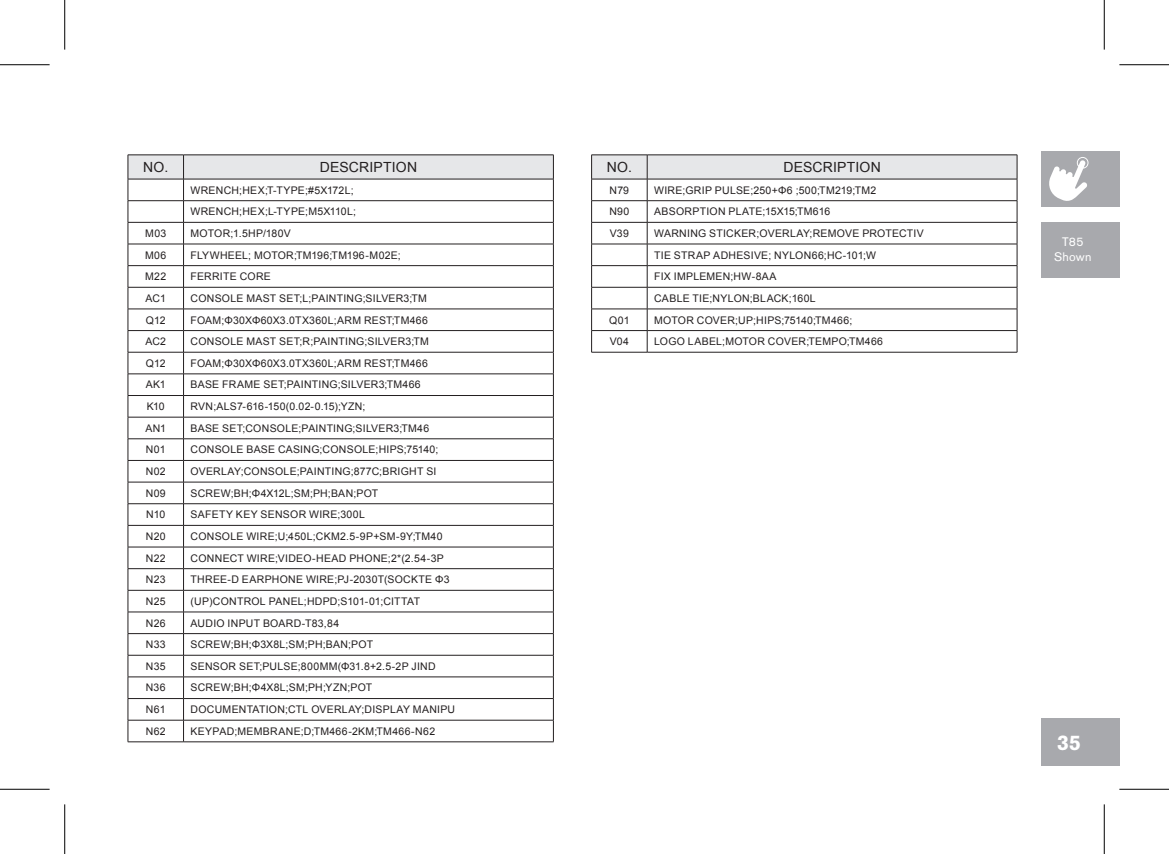
<style>
.page{position:relative;width:1169px;height:854px;background:#fff}
.page>*{position:absolute;margin:0;border:0;box-sizing:border-box;transform-origin:0 0}
.t1{font:700 21px "Akzidenz Grotesk BE";color:#fff}
.t2{font:14px "Arial";letter-spacing:.015em;color:#231f20}
.t3{font:12.25px/14.7px "Akzidenz Grotesk BE";letter-spacing:.025em;color:#fff;text-align:center}
.t4{font:10.5px/21.7px "Arial";letter-spacing:.025em;color:#231f20}
.t5{font:10.5px "Arial";color:#231f20}
.t6{font:10.5px "Arial";letter-spacing:-.005em;color:#231f20}
</style>
<div class="page">
<div style="left:1041px;top:718px;width:78px;height:48px;background:#a8a9ad"></div>
<div style="left:1041px;top:151px;width:78px;height:55px;background:#a8a9ad"></div>
<svg style="left:1049px;top:157px;width:39px;height:44px"></svg>
<div style="left:1041px;top:222px;width:78px;height:55px;background:#a8a9ad"></div>
<svg style="left:128px;top:155px;width:426px;height:587px"></svg>
<hr style="left:128px;top:179px;width:56px;height:1px;background:#231f20">
<hr style="left:184px;top:179px;width:370px;height:1px;background:#231f20">
<hr style="left:128px;top:742px;width:56px;height:1px;background:#231f20">
<hr style="left:184px;top:742px;width:370px;height:1px;background:#231f20">
<hr style="left:591px;top:352px;width:56px;height:1px;background:#231f20">
<hr style="left:647px;top:352px;width:370px;height:1px;background:#231f20">
<svg style="left:591px;top:155px;width:427px;height:197px"></svg>
<hr style="left:591px;top:179px;width:56px;height:1px;background:#231f20">
<hr style="left:647px;top:179px;width:370px;height:1px;background:#231f20">
<hr style="left:0;top:64px;width:50px;height:1px;background:#000">
<hr style="left:1119px;top:64px;width:50px;height:1px;background:#000">
<hr style="left:0;top:789px;width:50px;height:1px;background:#000">
<hr style="left:1119px;top:789px;width:50px;height:1px;background:#000">
<hr style="left:64px;top:0;width:1px;height:50px;background:#000">
<hr style="left:64px;top:804px;width:1px;height:50px;background:#000">
<hr style="left:1104px;top:0;width:1px;height:50px;background:#000">
<hr style="left:1104px;top:804px;width:1px;height:50px;background:#000">
<h2 class="t2" style="left:143px;top:158px;width:26px">NO.</h2>
<h2 class="t2" style="left:320px;top:158px;width:99px">DESCRIPTION</h2>
<p class="t4" style="left:191px;top:179px;width:10px">WRENC</p>
<p class="t4" style="left:232px;top:179px;width:124px">H;HEX;T-TYPE ;#5X172L;</p>
<p class="t4" style="left:191px;top:201px;width:10px">WRENC</p>
<p class="t4" style="left:232px;top:201px;width:126px">H;HEX;L-TYPE;M5X110L;</p>
<p class="t4" style="left:145px;top:223px;width:23px">M03</p>
<p class="t4" style="left:191px;top:223px;width:9px">MOTOR</p>
<p class="t4" style="left:230px;top:223px;width:62px">;1.5H P/180V</p>
<p class="t4" style="left:145px;top:244px;width:23px">M06</p>
<p class="t4" style="left:191px;top:244px;width:82px">FLYWHEEL; MOTOR</p>
<p class="t4" style="left:294px;top:244px;width:108px">;TM196;TM196-M02E;</p>
<p class="t4" style="left:145px;top:266px;width:23px">M22</p>
<p class="t4" style="left:191px;top:266px;width:82px">FERRITE CORE</p>
<p class="t4" style="left:146px;top:287px;width:22px">AC1</p>
<p class="t4" style="left:191px;top:287px;width:17px">CONSO</p>
<p class="t4" style="left:230px;top:287px;width:102px">LE MAST SET;L;PAINTIN</p>
<p class="t4" style="left:354px;top:287px;width:36px">G;SI LVER</p>
<p class="t4" style="left:404px;top:287px;width:23px">3;TM</p>
<p class="t4" style="left:146px;top:309px;width:21px">Q12</p>
<p class="t4" style="left:191px;top:309px;width:16px">FOAM</p>
<p class="t4" style="left:222px;top:309px;width:158px">;Φ30XΦ60X3.0TX360L;ARM REST</p>
<p class="t4" style="left:392px;top:309px;width:38px">;TM466</p>
<p class="t4" style="left:145px;top:331px;width:22px">AC2</p>
<p class="t4" style="left:191px;top:331px;width:17px">CONSO</p>
<p class="t4" style="left:230px;top:331px;width:104px">LE MAST SET;R;PAINTIN</p>
<p class="t4" style="left:356px;top:331px;width:36px">G;SI LVER</p>
<p class="t4" style="left:405px;top:331px;width:23px">3;TM</p>
<p class="t4" style="left:146px;top:352px;width:21px">Q12</p>
<p class="t4" style="left:191px;top:352px;width:16px">FOAM</p>
<p class="t4" style="left:222px;top:352px;width:158px">;Φ30XΦ60X3.0TX360L;ARM REST</p>
<p class="t4" style="left:392px;top:352px;width:38px">;TM466</p>
<p class="t4" style="left:146px;top:374px;width:21px">AK 1</p>
<p class="t4" style="left:191px;top:374px;width:117px">BASE FRAME SET;PAINTIN</p>
<p class="t4" style="left:330px;top:374px;width:36px">G;SI LVER</p>
<p class="t4" style="left:379px;top:374px;width:44px">3;TM466</p>
<p class="t4" style="left:147px;top:396px;width:20px">K10</p>
<p class="t4" style="left:191px;top:396px;width:176px">RVN;ALS7-616-150(0.02-0.15);YZN;</p>
<p class="t4" style="left:145px;top:417px;width:22px">AN1</p>
<p class="t4" style="left:191px;top:417px;width:40px">BASE SET</p>
<p class="t4" style="left:242px;top:417px;width:20px">;CONSO</p>
<p class="t4" style="left:285px;top:417px;width:37px">LE;PAINTIN</p>
<p class="t4" style="left:344px;top:417px;width:36px">G;SI LVER</p>
<p class="t4" style="left:393px;top:417px;width:37px">3;TM46</p>
<p class="t4" style="left:146px;top:439px;width:21px">N01</p>
<p class="t4" style="left:191px;top:439px;width:17px">CONSO</p>
<p class="t4" style="left:230px;top:439px;width:109px">LE BASE CASIN G;CONSO</p>
<p class="t4" style="left:363px;top:439px;width:77px">LE;H IPS;75140;</p>
<p class="t4" style="left:146px;top:461px;width:21px">N02</p>
<p class="t4" style="left:191px;top:461px;width:17px">OVER</p>
<p class="t4" style="left:221px;top:461px;width:40px">LAY;CONSO</p>
<p class="t4" style="left:284px;top:461px;width:37px">LE;PAINTIN</p>
<p class="t4" style="left:343px;top:461px;width:90px">G;877C;BRIGHT SI</p>
<p class="t4" style="left:146px;top:482px;width:22px">N09</p>
<p class="t4" style="left:191px;top:482px;width:189px">SCREW;BH;Φ4X12L;SM;PH;BAN;POT</p>
<p class="t4" style="left:146px;top:504px;width:21px">N10</p>
<p class="t4" style="left:191px;top:504px;width:175px">SAFETY KEY SENSOR WIRE;300L</p>
<p class="t4" style="left:146px;top:526px;width:21px">N20</p>
<p class="t4" style="left:191px;top:526px;width:17px">CONSO</p>
<p class="t4" style="left:230px;top:526px;width:24px">LE WIRE</p>
<p class="t4" style="left:275px;top:526px;width:169px">;U;450L;CKM2.5-9P+SM -9Y;TM40</p>
<p class="t4" style="left:146px;top:547px;width:21px">N22</p>
<p class="t4" style="left:191px;top:547px;width:17px">CONNECT</p>
<p class="t4" style="left:247px;top:547px;width:8px">WIRE</p>
<p class="t4" style="left:275px;top:547px;width:18px">;VIDEO</p>
<p class="t4" style="left:312px;top:547px;width:61px">-HEAD PHONE</p>
<p class="t4" style="left:388px;top:547px;width:57px">;2*(2.54-3P</p>
<p class="t4" style="left:146px;top:569px;width:21px">N23</p>
<p class="t4" style="left:191px;top:569px;width:15px">THREE</p>
<p class="t4" style="left:227px;top:569px;width:31px">-D EARPHONE</p>
<p class="t4" style="left:306px;top:569px;width:97px">WIRE;PJ-2030T(SOCKTE</p>
<p class="t4" style="left:435px;top:569px;width:16px">Φ3</p>
<p class="t4" style="left:146px;top:590px;width:21px">N25</p>
<p class="t4" style="left:191px;top:590px;width:39px">(UP)CONTRO</p>
<p class="t5" style="left:260px;top:594px;width:162px">L PANEL;H DPD;S101-01;CITTAT</p>
<p class="t4" style="left:146px;top:612px;width:21px">N26</p>
<p class="t4" style="left:191px;top:612px;width:22px">AUDIO</p>
<p class="t4" style="left:228px;top:612px;width:113px">INPUT BOARD-T83,84</p>
<p class="t4" style="left:146px;top:634px;width:21px">N33</p>
<p class="t4" style="left:191px;top:634px;width:184px">SCREW;BH;Φ3X8L;SM;PH;BAN;POT</p>
<p class="t4" style="left:146px;top:655px;width:21px">N35</p>
<p class="t4" style="left:191px;top:655px;width:16px">SENSOR</p>
<p class="t4" style="left:239px;top:655px;width:39px">SET;PULSE</p>
<p class="t4" style="left:298px;top:655px;width:138px">;800MM(Φ31.8+2.5-2P JI ND</p>
<p class="t4" style="left:146px;top:677px;width:21px">N36</p>
<p class="t4" style="left:191px;top:677px;width:183px">SCREW;BH;Φ4X8L;SM;PH;YZN;POT</p>
<p class="t4" style="left:146px;top:699px;width:21px">N61</p>
<p class="t4" style="left:191px;top:699px;width:49px">DOCUMENT</p>
<p class="t4" style="left:253px;top:699px;width:14px">ATION</p>
<p class="t4" style="left:285px;top:699px;width:43px">;CTL OVER</p>
<p class="t4" style="left:342px;top:699px;width:115px">LAY;DISPLAY MANIPU</p>
<p class="t4" style="left:146px;top:720px;width:21px">N62</p>
<p class="t4" style="left:191px;top:720px;width:246px">KEYPAD;MEMBRANE;D;TM466-2KM ;TM466-N62</p>
<h2 class="t2" style="left:607px;top:158px;width:26px">NO.</h2>
<h2 class="t2" style="left:783px;top:158px;width:99px">DESCRIPTION</h2>
<p class="t4" style="left:610px;top:179px;width:21px">N79</p>
<p class="t4" style="left:654px;top:179px;width:76px">WIRE;GRIP PULSE</p>
<p class="t4" style="left:750px;top:179px;width:127px">;250+Φ6 ;500;TM219;TM2</p>
<p class="t4" style="left:609px;top:201px;width:22px">N90</p>
<p class="t4" style="left:654px;top:201px;width:9px">ABSORPTION</p>
<p class="t6" style="left:729px;top:205px;width:103px">PLATE;15X15;TM616</p>
<p class="t4" style="left:610px;top:223px;width:21px">V39</p>
<p class="t4" style="left:654px;top:223px;width:25px">WARNIN</p>
<p class="t4" style="left:698px;top:223px;width:70px">G STICKER;OVER</p>
<p class="t4" style="left:790px;top:223px;width:55px">LAY;REMOVE</p>
<p class="t4" style="left:654px;top:223px;width:223px;text-indent:208px">PROTECTIV<br>TIE STRAP ADH ESIVE; NYLON66;H C-101;W<br>FIX IMPLEMEN ;HW-8AA<br>CABLE TIE;NYLON ;BLACK;160L</p>
<p class="t4" style="left:609px;top:309px;width:22px">Q01</p>
<p class="t4" style="left:654px;top:309px;width:9px">MOTOR</p>
<p class="t4" style="left:697px;top:309px;width:17px">COVER</p>
<p class="t4" style="left:735px;top:309px;width:119px">;UP;H IPS;75140;TM466;</p>
<p class="t4" style="left:610px;top:331px;width:21px">V04</p>
<p class="t4" style="left:654px;top:331px;width:80px">LOGO LABEL;MOTOR</p>
<p class="t4" style="left:768px;top:331px;width:17px">COVER</p>
<p class="t4" style="left:806px;top:331px;width:78px">;TEM PO;TM466</p>
<p class="t3" style="left:1054px;top:235px;width:39px">T85<br>Shown</p>
<h1 class="t1" style="left:1057px;top:730px;width:25px">35</h1>
</div>
